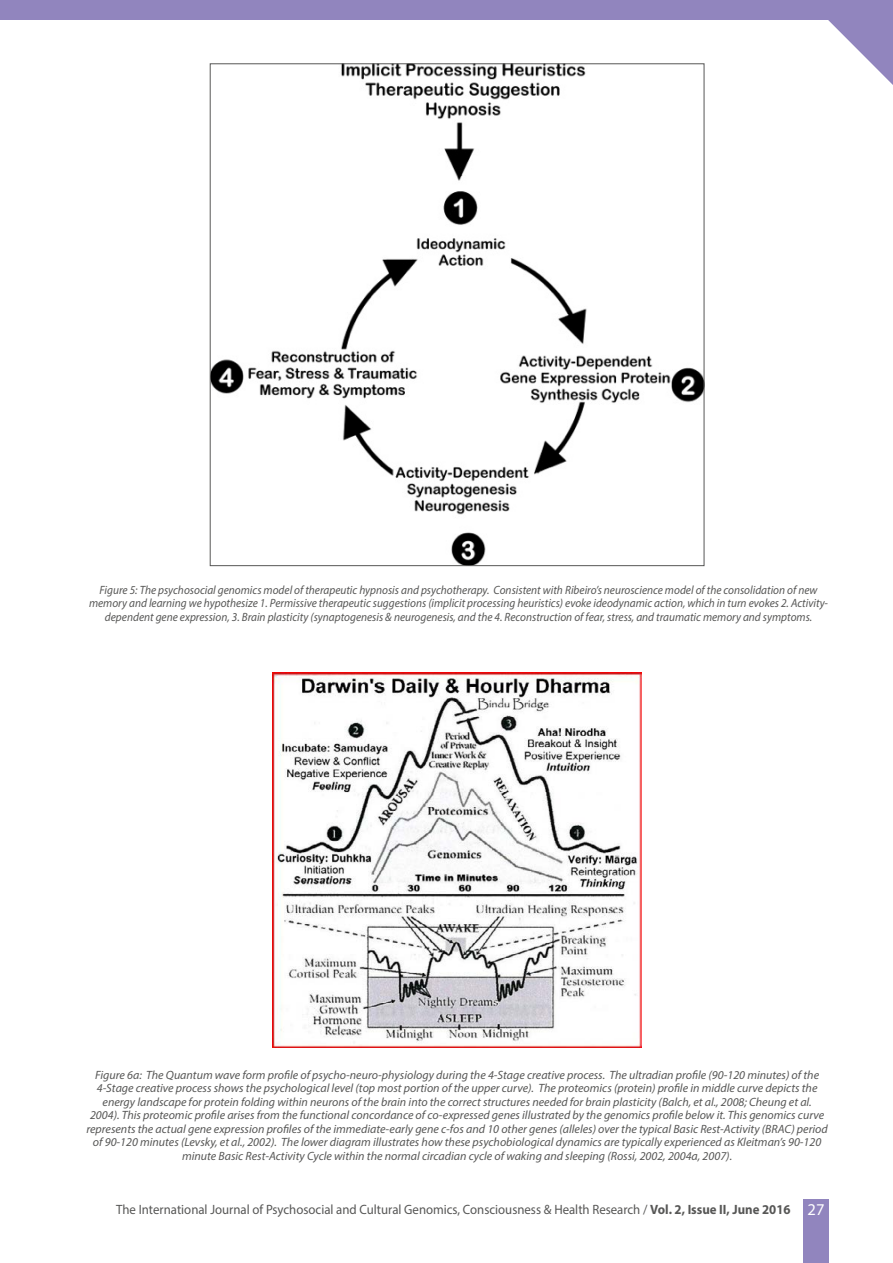
<style>
.page{position:relative;width:893px;height:1263px;background:#fff}
.page>*{position:absolute;margin:0;border:0;box-sizing:border-box;transform-origin:0 0}
.t1{font:13.5px "Myriad Pro";color:#575756;scale:.95 1}
.t2{font:italic 12px/13.5px "Myriad Pro";color:#575756;text-align:center}
.t3{font:italic 12px/13.5px "Myriad Pro";color:#575756;text-align:center;scale:.94 1}
.s1{font-weight:700}
.s2{font-size:16.5px;color:#fff}
</style>
<div class="page">
<div style="left:0;top:0;width:893px;height:20px;background:#9185be"></div>
<svg style="left:828px;top:20px;width:65px;height:65px"></svg>
<div style="left:803px;top:1199px;width:26px;height:64px;background:#9185be"></div>
<img style="left:212px;top:65px;width:490px;height:499px">
<img style="left:273px;top:672px;width:369px;height:375px">
<p class="t3" style="left:89px;top:583px;width:788px">Figure 5: The psychosocial genomics model of therapeutic hypnosis and psychotherapy. Consistent with Ribeiro’s neuroscience model of the consolidation of new memory and learning we hypothesize 1. Permissive therapeutic suggestions (implicit processing heuristics) evoke ideodynamic action, which in turn evokes 2. Activity&shy;dependent gene expression, 3. Brain plasticity (synaptogenesis &amp; neurogenesis, and the 4. Reconstruction of fear, stress, and traumatic memory and symptoms.</p>
<p class="t2" style="left:86px;top:1067px;width:743px">Figure 6a: The Quantum wave form profile of psycho-neuro-physiology during the 4-Stage creative process. The ultradian profile (90-120 minutes) of the 4-Stage creative process shows the psychological level (top most portion of the upper curve). The proteomics (protein) profile in middle curve depicts the energy landscape for protein folding within neurons of the brain into the correct structures needed for brain plasticity (Balch, et al., 2008; Cheung et al.<br>2004). This proteomic profile arises from the functional concordance of co-expressed genes illustrated by the genomics profile below it. This genomics curve represents the actual gene expression profiles of the immediate-early gene c-fos and 10 other genes (alleles) over the typical Basic Rest-Activity (BRAC) period of 90-120 minutes (Levsky, et al., 2002). The lower diagram illustrates how these psychobiological dynamics are typically experienced as Kleitman’s 90-120 minute Basic Rest-Activity Cycle within the normal circadian cycle of waking and sleeping (Rossi, 2002, 2004a, 2007).</p>
<p class="t1" style="left:116px;top:1201px;width:747px">The International Journal of Psychosocial and Cultural Genomics, Consciousness &amp; Health Research / <span class="s1">Vol. 2, Issue II, June 2016</span> <span class="s2">27</span></p>
</div>
